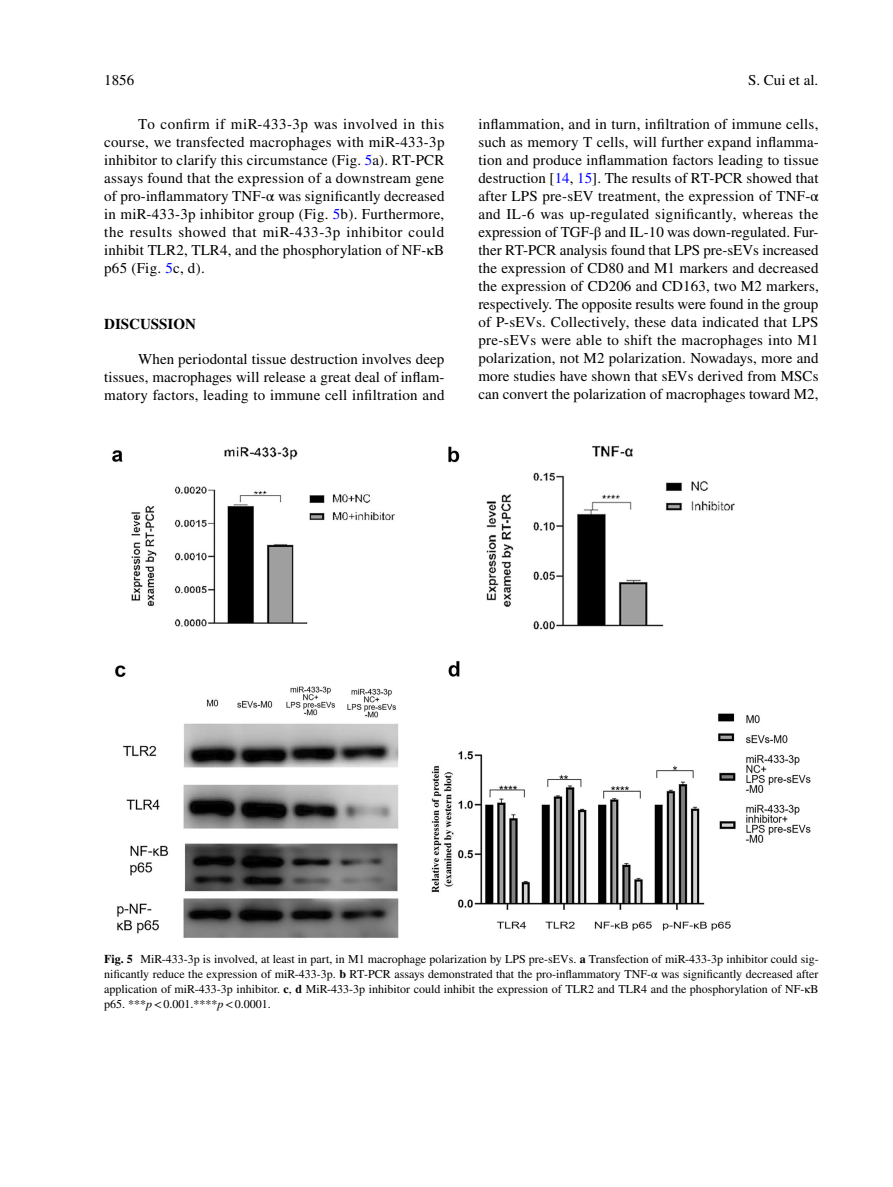
<style>
.page{position:relative;width:893px;height:1187px;background:#fff}
.page>*{position:absolute;margin:0;border:0;box-sizing:border-box;transform-origin:0 0}
.t1{font:15px/18px "STIX";letter-spacing:.01em;color:#000;text-align:justify}
.t2{font:700 15px "STIX";color:#000}
.t3{font:12px/15px "STIX";color:#000;text-align:justify}
.s1{color:#00f}
.s2{font-weight:700}
.s3{font-style:italic}
</style>
<div class="page">
<img style="left:112px;top:445px;width:699px;height:493px">
<p class="t1" style="left:104px;top:72px;width:31px">1856</p>
<p class="t1" style="left:748px;top:72px;width:72px">S. Cui et al.</p>
<p class="t1" style="left:104px;top:116px;width:342px;text-indent:34px">To confirm if miR-433-3p was involved in this course, we transfected macrophages with miR-433-3p inhibitor to clarify this circumstance (Fig. <span class="s1">5</span>a). RT-PCR assays found that the expression of a downstream gene of pro-inflammatory TNF-α was significantly decreased in miR-433-3p inhibitor group (Fig. <span class="s1">5</span>b). Furthermore, the results showed that miR-433-3p inhibitor could inhibit TLR2, TLR4, and the phosphorylation of NF-κB p65 (Fig. <span class="s1">5</span>c, d).</p>
<p class="t1" style="left:478px;top:116px;width:342px">inflammation, and in turn, infiltration of immune cells, such as memory T cells, will further expand inflamma&shy;tion and produce inflammation factors leading to tissue destruction [<span class="s1">14</span>, <span class="s1">15</span>]. The results of RT-PCR showed that after LPS pre-sEV treatment, the expression of TNF-α and IL-6 was up-regulated significantly, whereas the expression of TGF-β and IL-10 was down-regulated. Fur&shy;ther RT-PCR analysis found that LPS pre-sEVs increased the expression of CD80 and M1 markers and decreased the expression of CD206 and CD163, two M2 markers, respectively. The opposite results were found in the group of P-sEVs. Collectively, these data indicated that LPS pre-sEVs were able to shift the macrophages into M1 polarization, not M2 polarization. Nowadays, more and more studies have shown that sEVs derived from MSCs can convert the polarization of macrophages toward M2,</p>
<p class="t2" style="left:104px;top:315px;width:93px">DISCUSSION</p>
<p class="t1" style="left:104px;top:351px;width:342px;text-indent:34px">When periodontal tissue destruction involves deep tissues, macrophages will release a great deal of inflam&shy;matory factors, leading to immune cell infiltration and</p>
<p class="t3" style="left:104px;top:952px;width:716px"><span class="s2">Fig. 5</span> MiR-433-3p is involved, at least in part, in M1 macrophage polarization by LPS pre-sEVs. <span class="s2">a</span> Transfection of miR-433-3p inhibitor could sig&shy;nificantly reduce the expression of miR-433-3p. <span class="s2">b</span> RT-PCR assays demonstrated that the pro-inflammatory TNF-α was significantly decreased after application of miR-433-3p inhibitor. <span class="s2">c</span>, <span class="s2">d</span> MiR-433-3p inhibitor could inhibit the expression of TLR2 and TLR4 and the phosphorylation of NF-κB p65. ***<span class="s3">p</span>&lt;0.001.****<span class="s3">p</span>&lt;0.0001.</p>
</div>
